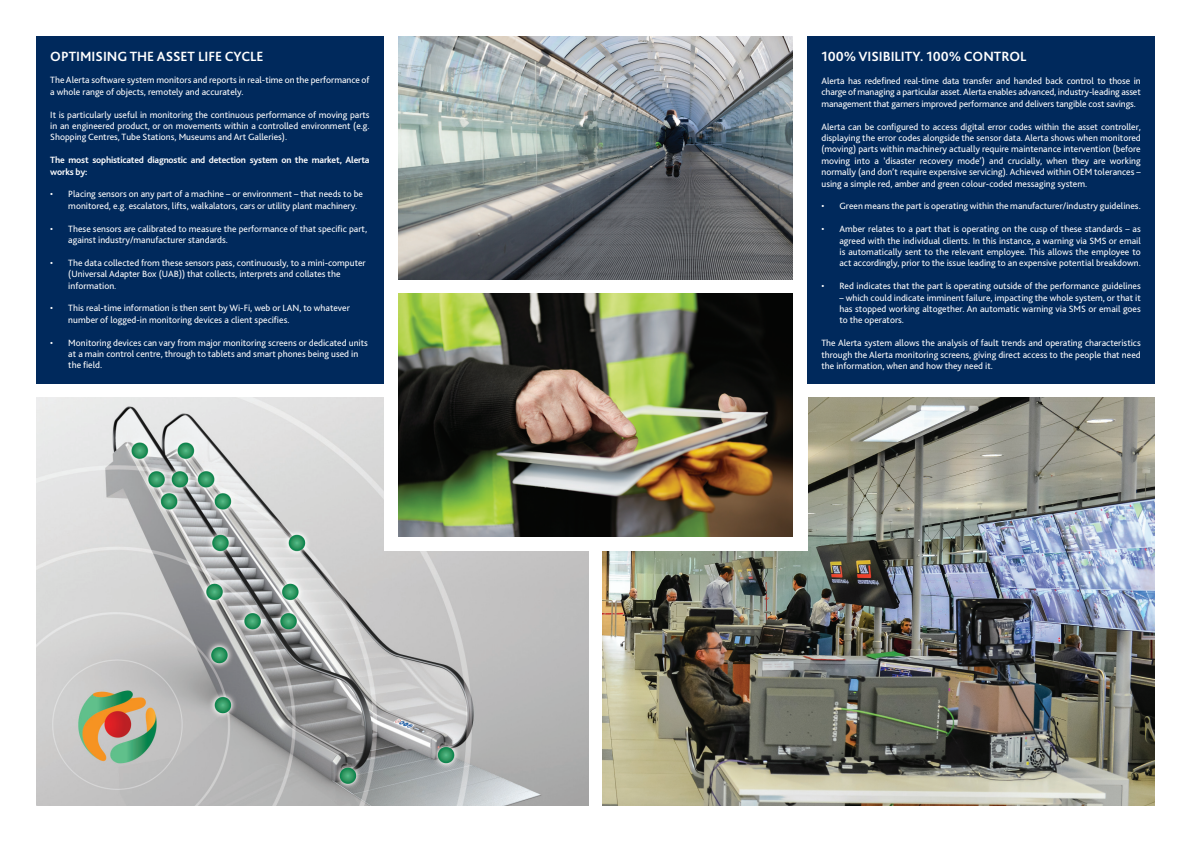
<style>
.page{position:relative;width:1191px;height:842px;background:#fff}
.page>*{position:absolute;margin:0;border:0;box-sizing:border-box;transform-origin:0 0}
.t1{font:700 14px "Bliss 2";color:#fff}
.t2{font:9.5px/11.4px "Bliss 2";color:#fff}
.t3{font:700 9.5px/11.4px "Bliss 2";letter-spacing:-.02em;color:#fff}
</style>
<div class="page">
<div style="left:36px;top:36px;width:348px;height:348px;background:#00295c"></div>
<div style="left:807px;top:36px;width:348px;height:348px;background:#00295c"></div>
<img style="left:602px;top:398px;width:553px;height:408px">
<img style="left:36px;top:398px;width:552px;height:408px">
<img style="left:398px;top:36px;width:395px;height:243px">
<div style="left:384px;top:389px;width:423px;height:161px;background:#fff"></div>
<img style="left:398px;top:293px;width:395px;height:243px">
<p class="t1" style="left:50px;top:48px;width:215px">OPTIMISING THE ASSET LIFE CYCLE</p>
<p class="t2" style="left:50px;top:74px;width:321px">The Alerta software system monitors and reports in real-time on the performance of a whole range of objects, remotely and accurately.</p>
<p class="t2" style="left:50px;top:108px;width:321px;text-align:justify">It is particularly useful in monitoring the continuous performance of moving parts in an engineered product, or on movements within a controlled environment (e.g.<br>Shopping Centres, Tube Stations, Museums and Art Galleries).</p>
<p class="t3" style="left:50px;top:154px;width:321px">The most sophisticated diagnostic and detection system on the market, Alerta works by:</p>
<p class="t2" style="left:68px;top:188px;width:296px;text-indent:-18px">• Placing sensors on any part of a machine – or environment – that needs to be monitored, e.g. escalators, lifts, walkalators, cars or utility plant machinery.</p>
<p class="t2" style="left:68px;top:222px;width:300px;text-indent:-18px">• These sensors are calibrated to measure the performance of that specific part, against industry/manufacturer standards.</p>
<p class="t2" style="left:68px;top:257px;width:299px;text-indent:-18px">• The data collected from these sensors pass, continuously, to a mini-computer (Universal Adapter Box (UAB)) that collects, interprets and collates the information.</p>
<p class="t2" style="left:68px;top:302px;width:283px;text-indent:-18px">• This real-time information is then sent by Wi-Fi, web or LAN, to whatever number of logged-in monitoring devices a client specifies.</p>
<p class="t2" style="left:68px;top:336px;width:301px;text-indent:-18px">• Monitoring devices can vary from major monitoring screens or dedicated units at a main control centre, through to tablets and smart phones being used in the field.</p>
<p class="t1" style="left:821px;top:48px;width:206px">100% VISIBILITY. 100% CONTROL</p>
<p class="t2" style="left:821px;top:75px;width:321px;text-align:justify">Alerta has redefined real-time data transfer and handed back control to those in charge of managing a particular asset. Alerta enables advanced, industry-leading asset management that garners improved performance and delivers tangible cost savings.</p>
<p class="t2" style="left:821px;top:120px;width:321px;text-align:justify">Alerta can be configured to access digital error codes within the asset controller, displaying the error codes alongside the sensor data. Alerta shows when monitored (moving) parts within machinery actually require maintenance intervention (before moving into a ‘disaster recovery mode’) and crucially, when they are working normally (and don’t require expensive servicing). Achieved within OEM tolerances – using a simple red, amber and green colour-coded messaging system.</p>
<p class="t2" style="left:821px;top:200px;width:321px">• Green means the part is operating within the manufacturer/industry guidelines.</p>
<p class="t2" style="left:839px;top:223px;width:303px;text-align:justify;text-indent:-18px">• Amber relates to a part that is operating on the cusp of these standards – as agreed with the individual clients. In this instance, a warning via SMS or email is automatically sent to the relevant employee. This allows the employee to act accordingly, prior to the issue leading to an expensive potential breakdown.</p>
<p class="t2" style="left:821px;top:280px;width:321px">• Red indicates that the part is operating outside of the performance guidelines</p>
<p class="t2" style="left:839px;top:291px;width:303px;text-align:justify">– which could indicate imminent failure, impacting the whole system, or that it has stopped working altogether. An automatic warning via SMS or email goes to the operators.</p>
<p class="t2" style="left:821px;top:337px;width:321px;text-align:justify">The Alerta system allows the analysis of fault trends and operating characteristics through the Alerta monitoring screens, giving direct access to the people that need the information, when and how they need it.</p>
</div>
